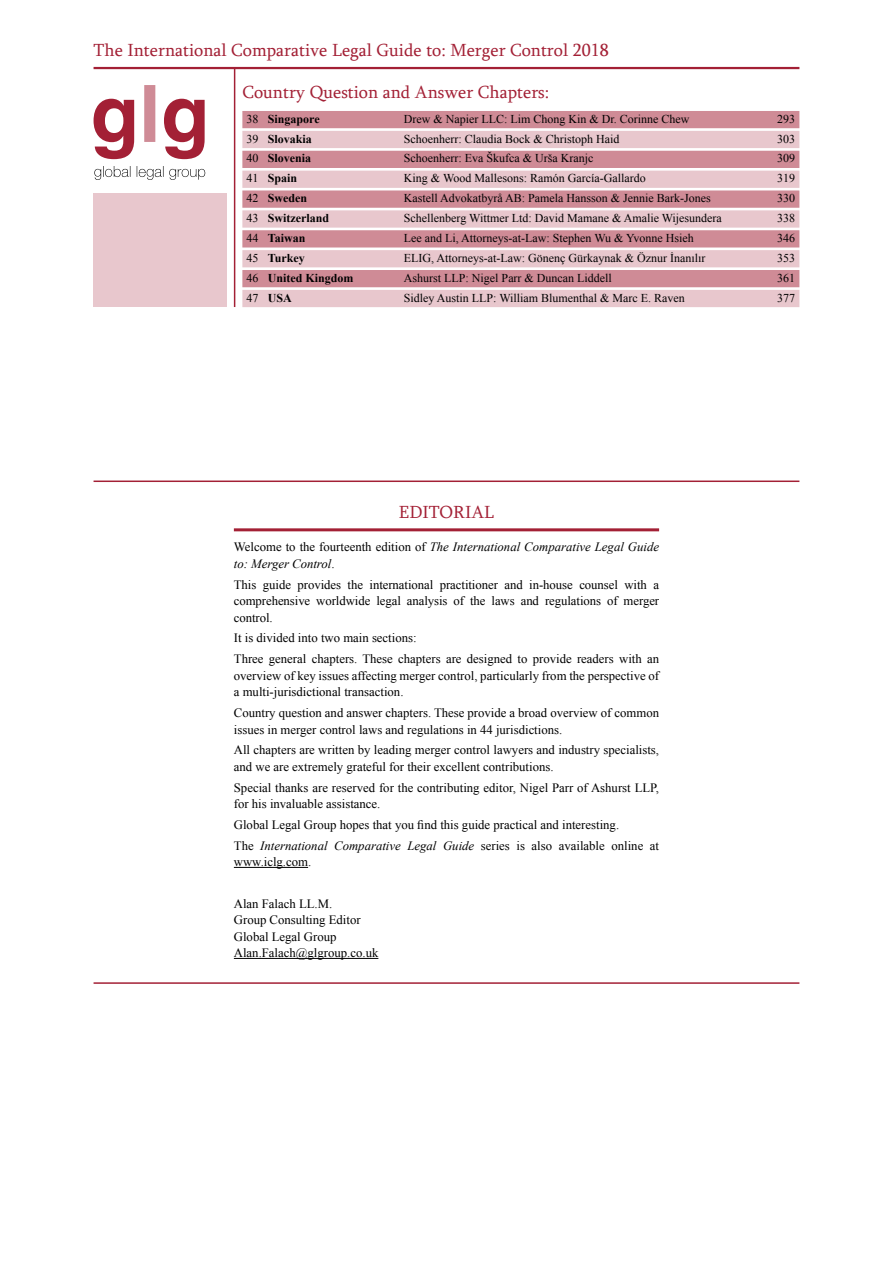
<style>
.page{position:relative;width:893px;height:1263px;background:#fff}
.page>*{position:absolute;margin:0;border:0;box-sizing:border-box;transform-origin:0 0}
.t1{font:18px "Sylfaen";color:#a32035}
.t2{font:12.75px/16.5px "Times New Roman";color:#000}
.t3{font:italic 12.75px/16.5px "Times New Roman";color:#000}
.t4{font:12px "Times New Roman";color:#000}
.t5{font:700 12px "Times New Roman";color:#000}
.s1{font-weight:400}
.s2{font-style:normal}
.s3{font-style:italic}
</style>
<div class="page">
<hr style="left:94px;top:67px;width:705px;height:2px;background:#a32035">
<hr style="left:234px;top:68px;width:1px;height:239px;background:#a32035">
<hr style="left:94px;top:480px;width:705px;height:2px;background:#a32035">
<hr style="left:234px;top:528px;width:425px;height:3px;background:#a32035">
<hr style="left:94px;top:982px;width:705px;height:2px;background:#a32035">
<hr style="left:234px;top:867px;width:74px;height:1px;background:#000">
<hr style="left:234px;top:958px;width:144px;height:1px;background:#000">
<div style="left:94px;top:194px;width:133px;height:113px;background:#e8c7cd"></div>
<div style="left:242px;top:111px;width:557px;height:17px;background:#cf8b96"></div>
<div style="left:242px;top:131px;width:557px;height:17px;background:#e8c7cd"></div>
<div style="left:242px;top:151px;width:557px;height:17px;background:#cf8b96"></div>
<div style="left:242px;top:171px;width:557px;height:17px;background:#e8c7cd"></div>
<div style="left:242px;top:190px;width:557px;height:18px;background:#cf8b96"></div>
<div style="left:242px;top:210px;width:557px;height:18px;background:#e8c7cd"></div>
<div style="left:242px;top:230px;width:557px;height:17px;background:#cf8b96"></div>
<div style="left:242px;top:250px;width:557px;height:17px;background:#e8c7cd"></div>
<div style="left:242px;top:270px;width:557px;height:17px;background:#cf8b96"></div>
<div style="left:242px;top:290px;width:557px;height:17px;background:#e8c7cd"></div>
<svg style="left:94px;top:166px;width:111px;height:14px"></svg>
<svg style="left:164px;top:99px;width:41px;height:60px"></svg>
<svg style="left:144px;top:85px;width:11px;height:57px"></svg>
<svg style="left:94px;top:99px;width:40px;height:60px"></svg>
<h1 class="t1" style="left:94px;top:38px;width:517px">The International Comparative Legal Guide to: Merger Control 2018</h1>
<h1 class="t1" style="left:242px;top:80px;width:308px">Country Question and Answer Chapters:</h1>
<p class="t5" style="left:247px;top:110px;width:75px"><span class="s1">38</span> Singapore</p>
<p class="t4" style="left:404px;top:110px;width:287px">Drew &amp; Napier LLC: Lim Chong Kin &amp; Dr. Corinne Chew</p>
<p class="t4" style="left:777px;top:110px;width:19px">293</p>
<p class="t5" style="left:247px;top:130px;width:67px"><span class="s1">39</span> Slovakia</p>
<p class="t4" style="left:404px;top:130px;width:217px">Schoenherr: Claudia Bock &amp; Christoph Haid</p>
<p class="t4" style="left:777px;top:130px;width:19px">303</p>
<p class="t5" style="left:247px;top:150px;width:66px"><span class="s1">40</span> Slovenia</p>
<p class="t4" style="left:404px;top:150px;width:191px">Schoenherr: Eva Škufca &amp; Urša Kranjc</p>
<p class="t4" style="left:777px;top:150px;width:19px">309</p>
<p class="t5" style="left:247px;top:170px;width:52px"><span class="s1">41</span> Spain</p>
<p class="t4" style="left:404px;top:170px;width:243px">King &amp; Wood Mallesons: Ramón García-Gallardo</p>
<p class="t4" style="left:777px;top:170px;width:19px">319</p>
<p class="t5" style="left:247px;top:190px;width:62px"><span class="s1">42</span> Sweden</p>
<p class="t4" style="left:404px;top:190px;width:308px">Kastell Advokatbyrå AB: Pamela Hansson &amp; Jennie Bark-Jones</p>
<p class="t4" style="left:777px;top:190px;width:19px">330</p>
<p class="t5" style="left:247px;top:209px;width:84px"><span class="s1">43</span> Switzerland</p>
<p class="t4" style="left:404px;top:210px;width:319px">Schellenberg Wittmer Ltd: David Mamane &amp; Amalie Wijesundera</p>
<p class="t4" style="left:777px;top:210px;width:19px">338</p>
<p class="t5" style="left:247px;top:229px;width:60px"><span class="s1">44</span> Taiwan</p>
<p class="t4" style="left:404px;top:229px;width:291px">Lee and Li, Attorneys-at-Law: Stephen Wu &amp; Yvonne Hsieh</p>
<p class="t4" style="left:777px;top:229px;width:19px">346</p>
<p class="t5" style="left:247px;top:249px;width:60px"><span class="s1">45</span> Turkey</p>
<p class="t4" style="left:404px;top:249px;width:303px">ELIG, Attorneys-at-Law: Gönenç Gürkaynak &amp; Öznur İnanılır</p>
<p class="t4" style="left:777px;top:249px;width:19px">353</p>
<p class="t5" style="left:247px;top:269px;width:108px"><span class="s1">46</span> United Kingdom</p>
<p class="t4" style="left:404px;top:269px;width:209px">Ashurst LLP: Nigel Parr &amp; Duncan Liddell</p>
<p class="t4" style="left:777px;top:269px;width:19px">361</p>
<p class="t5" style="left:247px;top:289px;width:47px"><span class="s1">47</span> USA</p>
<p class="t4" style="left:404px;top:289px;width:282px">Sidley Austin LLP: William Blumenthal &amp; Marc E. Raven</p>
<p class="t4" style="left:777px;top:289px;width:19px">377</p>
<h1 class="t1" style="left:399px;top:499px;width:97px">EDITORIAL</h1>
<p class="t3" style="left:234px;top:539px;width:427px"><span class="s2">Welcome to the fourteenth edition of</span> The International Comparative Legal Guide to: Merger Control<span class="s2">.</span></p>
<p class="t2" style="left:234px;top:576px;width:427px;text-align:justify">This guide provides the international practitioner and in-house counsel with a comprehensive worldwide legal analysis of the laws and regulations of merger control.</p>
<p class="t2" style="left:234px;top:627px;width:427px;line-height:20.7px">It is divided into two main sections:<br>Three general chapters. These chapters are designed to provide readers with an</p>
<p class="t2" style="left:234px;top:667px;width:427px">overview of key issues affecting merger control, particularly from the perspective of a multi-jurisdictional transaction.</p>
<p class="t2" style="left:234px;top:704px;width:427px">Country question and answer chapters. These provide a broad overview of common issues in merger control laws and regulations in 44 jurisdictions.</p>
<p class="t2" style="left:234px;top:741px;width:427px">All chapters are written by leading merger control lawyers and industry specialists, and we are extremely grateful for their excellent contributions.</p>
<p class="t2" style="left:234px;top:779px;width:427px">Special thanks are reserved for the contributing editor, Nigel Parr of Ashurst LLP, for his invaluable assistance.</p>
<p class="t2" style="left:234px;top:814px;width:427px;line-height:20.7px">Global Legal Group hopes that you find this guide practical and interesting.<br>The <span class="s3">International Comparative Legal Guide</span> series is also available online at</p>
<p class="t2" style="left:234px;top:853px;width:79px">www.iclg.com.</p>
<p class="t2" style="left:234px;top:895px;width:146px">Alan Falach LL.M.<br>Group Consulting Editor<br>Global Legal Group<br>Alan.Falach@glgroup.co.uk</p>
</div>
